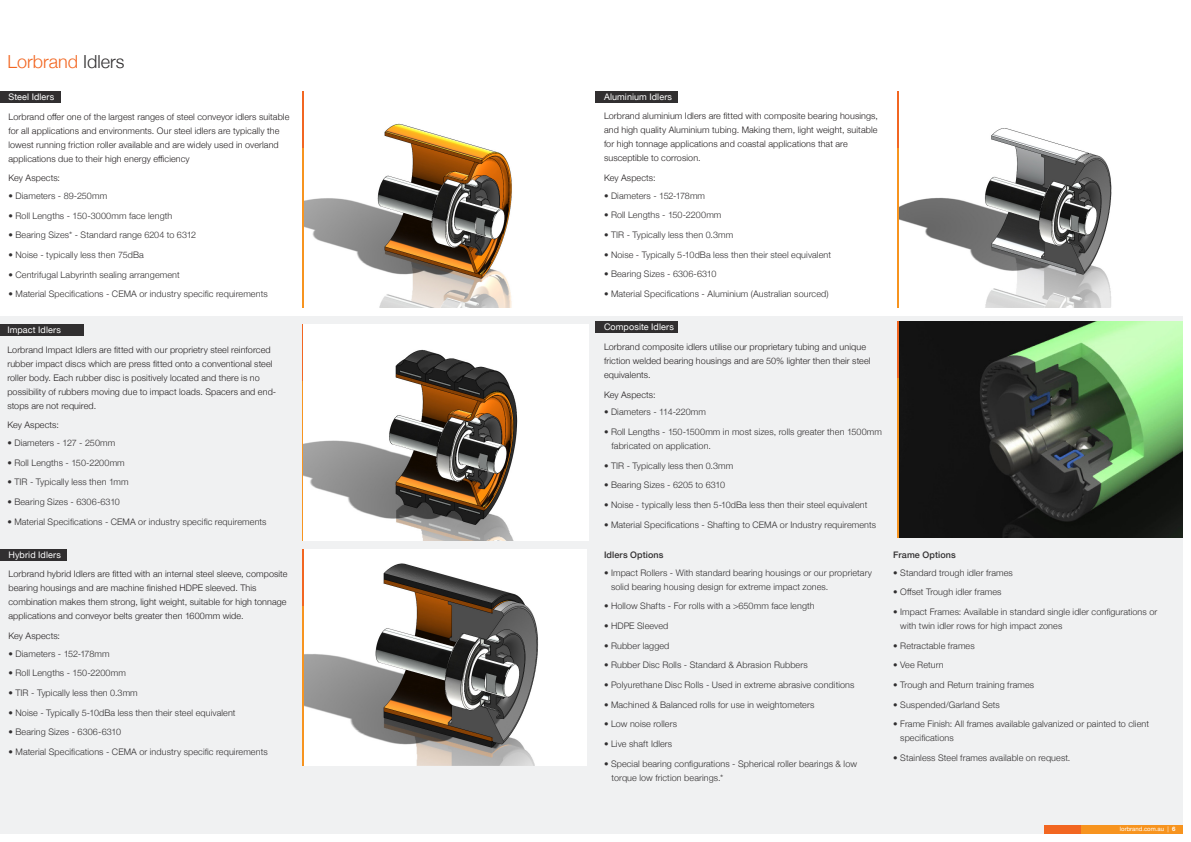
<style>
.page{position:relative;width:1191px;height:842px;background:#fff}
.page>*{position:absolute;margin:0;border:0;box-sizing:border-box;transform-origin:0 0}
.Page_Heading{font:300 18px "Helvetica Neue";color:#f26621}
.Bullets{font:300 9px/14px "Helvetica Neue";letter-spacing:.01em;color:#312f30}
.Copy{font:300 9px/14px "Helvetica Neue";letter-spacing:.01em;color:#231f20}
.White_Sub_Heading{font:9px "Helvetica Neue";letter-spacing:.01em;color:#fff}
.Black_Sub_Heading{font:500 9px "Helvetica Neue";letter-spacing:.01em;color:#312f30}
.t1{font:6px "Helvetica Neue";color:#fff}
.s1{color:#312f30}
.s2{font-weight:700}
</style>
<div class="page">
<div style="left:0;top:316px;width:1182px;height:517px;background:#f0f1f2"></div>
<div style="left:0;top:549px;width:67px;height:11px;background:#312f30"></div>
<div style="left:0;top:325px;width:84px;height:11px;background:#312f30"></div>
<div style="left:0;top:91px;width:60px;height:12px;background:#312f30"></div>
<img style="left:303px;top:91px;width:209px;height:217px">
<hr style="left:302px;top:91px;width:1px;height:57px;background:#f26621">
<hr style="left:302px;top:148px;width:1px;height:160px;background:#f7941f">
<img style="left:899px;top:322px;width:283px;height:216px">
<hr style="left:302px;top:325px;width:1px;height:57px;background:#f26621">
<hr style="left:302px;top:382px;width:1px;height:159px;background:#f7941f">
<img style="left:303px;top:549px;width:284px;height:216px">
<hr style="left:302px;top:549px;width:1px;height:57px;background:#f26621">
<hr style="left:302px;top:606px;width:1px;height:159px;background:#f7941f">
<div style="left:595px;top:91px;width:83px;height:12px;background:#312f30"></div>
<img style="left:899px;top:128px;width:213px;height:179px">
<hr style="left:897px;top:91px;width:2px;height:57px;background:#f26621">
<hr style="left:897px;top:148px;width:2px;height:160px;background:#f7941f">
<div style="left:1044px;top:825px;width:36px;height:8px;background:#f26621"></div>
<div style="left:1080px;top:825px;width:102px;height:8px;background:#f7941f"></div>
<img style="left:303px;top:325px;width:285px;height:216px">
<div style="left:595px;top:322px;width:83px;height:11px;background:#312f30"></div>
<hr style="left:897px;top:322px;width:2px;height:57px;background:#f26621">
<hr style="left:897px;top:379px;width:2px;height:159px;background:#f7941f">
<p class="Page_Heading" style="left:7px;top:47px;width:119px">Lorbrand <span class="s1">Idlers</span></p>
<p class="White_Sub_Heading" style="left:9px;top:90px;width:47px">Steel Idlers</p>
<p class="Copy" style="left:9px;top:109px;width:282px">Lorbrand offer one of the largest ranges of steel conveyor idlers suitable for all applications and environments. Our steel idlers are typically the lowest running friction roller available and are widely used in overland applications due to their high energy efficiency</p>
<p class="Copy" style="left:9px;top:170px;width:53px">Key Aspects:</p>
<p class="Bullets" style="left:9px;top:188px;width:100px">• Diameters - 89-250mm</p>
<p class="Bullets" style="left:9px;top:208px;width:165px">• Roll Lengths - 150-3000mm face length</p>
<p class="Bullets" style="left:9px;top:227px;width:189px">• Bearing Sizes* - Standard range 6204 to 6312</p>
<p class="Bullets" style="left:9px;top:247px;width:137px">• Noise - typically less then 75dBa</p>
<p class="Bullets" style="left:9px;top:267px;width:173px">• Centrifugal Labyrinth sealing arrangement</p>
<p class="Bullets" style="left:9px;top:286px;width:261px">• Material Specifications - CEMA or industry specific requirements</p>
<p class="White_Sub_Heading" style="left:7px;top:323px;width:55px">Impact Idlers</p>
<p class="Copy" style="left:7px;top:342px;width:270px">Lorbrand Impact Idlers are fitted with our proprietry steel reinforced rubber impact discs which are press fitted onto a conventional steel roller body. Each rubber disc is positively located and there is no possibility of rubbers moving due to impact loads. Spacers and end&shy;stops are not required.</p>
<p class="Copy" style="left:7px;top:418px;width:53px">Key Aspects:</p>
<p class="Bullets" style="left:7px;top:435px;width:109px">• Diameters - 127 - 250mm</p>
<p class="Bullets" style="left:7px;top:455px;width:119px">• Roll Lengths - 150-2200mm</p>
<p class="Bullets" style="left:7px;top:475px;width:123px">• TIR - Typically less then 1mm</p>
<p class="Bullets" style="left:7px;top:494px;width:114px">• Bearing Sizes - 6306-6310</p>
<p class="Bullets" style="left:7px;top:514px;width:261px">• Material Specifications - CEMA or industry specific requirements</p>
<p class="White_Sub_Heading" style="left:9px;top:548px;width:54px">Hybrid Idlers</p>
<p class="Copy" style="left:9px;top:566px;width:280px">Lorbrand hybrid Idlers are fitted with an internal steel sleeve, composite bearing housings and are machine finished HDPE sleeved. This combination makes them strong, light weight, suitable for high tonnage applications and conveyor belts greater then 1600mm wide.</p>
<p class="Copy" style="left:9px;top:628px;width:53px">Key Aspects:</p>
<p class="Bullets" style="left:9px;top:646px;width:103px">• Diameters - 152-178mm</p>
<p class="Bullets" style="left:9px;top:665px;width:119px">• Roll Lengths - 150-2200mm</p>
<p class="Bullets" style="left:9px;top:685px;width:131px">• TIR - Typically less then 0.3mm</p>
<p class="Bullets" style="left:9px;top:705px;width:229px">• Noise - Typically 5-10dBa less then their steel equivalent</p>
<p class="Bullets" style="left:9px;top:724px;width:114px">• Bearing Sizes - 6306-6310</p>
<p class="Bullets" style="left:9px;top:744px;width:261px">• Material Specifications - CEMA or industry specific requirements</p>
<p class="White_Sub_Heading" style="left:604px;top:90px;width:70px">Aluminium Idlers</p>
<p class="Copy" style="left:604px;top:109px;width:275px">Lorbrand aluminium Idlers are fitted with composite bearing housings, and high quality Aluminium tubing. Making them, light weight, suitable for high tonnage applications and coastal applications that are susceptible to corrosion.</p>
<p class="Copy" style="left:604px;top:170px;width:53px">Key Aspects:</p>
<p class="Bullets" style="left:604px;top:188px;width:103px">• Diameters - 152-178mm</p>
<p class="Bullets" style="left:604px;top:208px;width:119px">• Roll Lengths - 150-2200mm</p>
<p class="Bullets" style="left:604px;top:227px;width:131px">• TIR - Typically less then 0.3mm</p>
<p class="Bullets" style="left:604px;top:247px;width:229px">• Noise - Typically 5-10dBa less then their steel equivalent</p>
<p class="Bullets" style="left:604px;top:267px;width:114px">• Bearing Sizes - 6306-6310</p>
<p class="Bullets" style="left:604px;top:286px;width:226px">• Material Specifications - Aluminium (Australian sourced)</p>
<p class="White_Sub_Heading" style="left:604px;top:321px;width:71px">Composite Idlers</p>
<p class="Copy" style="left:604px;top:339px;width:268px">Lorbrand composite idlers utilise our proprietary tubing and unique friction welded bearing housings and are 50% lighter then their steel equivalents.</p>
<p class="Copy" style="left:604px;top:387px;width:53px">Key Aspects:</p>
<p class="Bullets" style="left:604px;top:404px;width:103px">• Diameters - 114-220mm</p>
<p class="Bullets" style="left:611px;top:424px;width:272px;text-indent:-8px">• Roll Lengths - 150-1500mm in most sizes, rolls greater then 1500mm fabricated on application.</p>
<p class="Bullets" style="left:604px;top:458px;width:131px">• TIR - Typically less then 0.3mm</p>
<p class="Bullets" style="left:604px;top:477px;width:122px">• Bearing Sizes - 6205 to 6310</p>
<p class="Bullets" style="left:604px;top:497px;width:265px">• Noise - typically less then 5-10dBa less then their steel equivalent</p>
<p class="Bullets" style="left:604px;top:517px;width:274px">• Material Specifications - Shafting to CEMA or Industry requirements</p>
<p class="Black_Sub_Heading" style="left:604px;top:547px;width:61px">Idlers Options</p>
<p class="Bullets" style="left:611px;top:565px;width:263px;text-indent:-7px">• Impact Rollers - With standard bearing housings or our proprietary solid bearing housing design for extreme impact zones.</p>
<p class="Bullets" style="left:604px;top:598px;width:212px">• Hollow Shafts - For rolls with a &gt;650mm face length</p>
<p class="Bullets" style="left:604px;top:618px;width:66px">• HDPE Sleeved</p>
<p class="Bullets" style="left:604px;top:638px;width:67px">• Rubber lagged</p>
<p class="Bullets" style="left:604px;top:657px;width:205px">• Rubber Disc Rolls - Standard &amp; Abrasion Rubbers</p>
<p class="Bullets" style="left:604px;top:677px;width:252px">• Polyurethane Disc Rolls - Used in extreme abrasive conditions</p>
<p class="Bullets" style="left:604px;top:697px;width:212px">• Machined &amp; Balanced rolls for use in weightometers</p>
<p class="Bullets" style="left:604px;top:716px;width:74px">• Low noise rollers</p>
<p class="Bullets" style="left:604px;top:736px;width:70px">• Live shaft Idlers</p>
<p class="Bullets" style="left:611px;top:756px;width:247px;text-indent:-8px">• Special bearing configurations - Spherical roller bearings &amp; low torque low friction bearings.*</p>
<p class="Black_Sub_Heading" style="left:893px;top:547px;width:64px">Frame Options</p>
<p class="Bullets" style="left:893px;top:565px;width:121px">• Standard trough idler frames</p>
<p class="Bullets" style="left:893px;top:584px;width:110px">• Offset Trough idler frames</p>
<p class="Bullets" style="left:900px;top:604px;width:258px;text-indent:-7px">• Impact Frames: Available in standard single idler configurations or with twin idler rows for high impact zones</p>
<p class="Bullets" style="left:893px;top:638px;width:83px">• Retractable frames</p>
<p class="Bullets" style="left:893px;top:657px;width:52px">• Vee Return</p>
<p class="Bullets" style="left:893px;top:677px;width:142px">• Trough and Return training frames</p>
<p class="Bullets" style="left:893px;top:697px;width:108px">• Suspended/Garland Sets</p>
<p class="Bullets" style="left:900px;top:716px;width:250px;text-indent:-7px">• Frame Finish: All frames available galvanized or painted to client specifications</p>
<p class="Bullets" style="left:893px;top:750px;width:179px">• Stainless Steel frames available on request.</p>
<p class="t1" style="left:1119px;top:825px;width:57px">lorbrand.com.au | <span class="s2">6</span></p>
</div>
